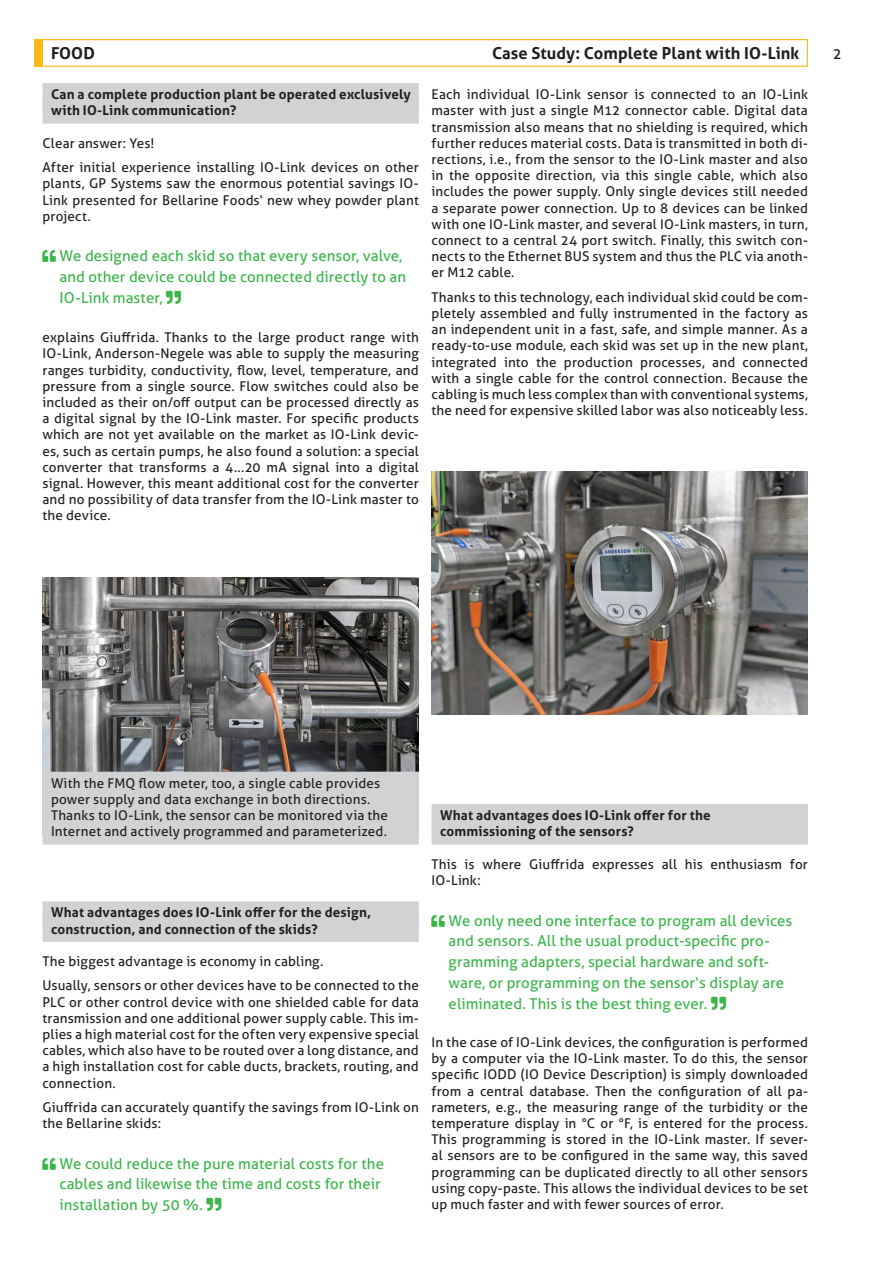
<style>
.page{position:relative;width:893px;height:1263px;background:#fff}
.page>*{position:absolute;margin:0;border:0;box-sizing:border-box;transform-origin:0 0}
.t1{font:700 16.5px "Aller";letter-spacing:.005em;color:#231f20}
.t2{font:15px/20.9px "Aller";letter-spacing:.005em;color:#3ab54a}
.t3{font:15px "Aller";color:#231f20}
.t4{font:13.5px/16.2px "Aller";letter-spacing:.01em;color:#231f20;text-align:justify}
.t5{font:700 13.5px/16.2px "Aller";letter-spacing:.015em;color:#231f20}
</style>
<div class="page">
<div style="left:34px;top:39px;width:774px;height:28px;border:1px solid #fcb814"></div>
<div style="left:34px;top:39px;width:9px;height:28px;background:#fcb814"></div>
<div style="left:43px;top:83px;width:376px;height:24px;background:#d1d2d4"></div>
<div style="left:43px;top:100px;width:376px;height:24px;background:#d1d2d4"></div>
<div style="left:43px;top:901px;width:376px;height:24px;background:#d1d2d4"></div>
<div style="left:43px;top:918px;width:376px;height:24px;background:#d1d2d4"></div>
<img style="left:43px;top:577px;width:376px;height:195px">
<div style="left:432px;top:804px;width:376px;height:24px;background:#d1d2d4"></div>
<div style="left:432px;top:821px;width:376px;height:24px;background:#d1d2d4"></div>
<img style="left:432px;top:472px;width:376px;height:243px">
<div style="left:43px;top:772px;width:376px;height:64px;background:#d1d2d4"></div>
<div style="left:43px;top:821px;width:376px;height:24px;background:#d1d2d4"></div>
<p class="t1" style="left:492px;top:43px;width:309px">Case Study: Complete Plant with IO-Link</p>
<p class="t1" style="left:51px;top:43px;width:45px">FOOD</p>
<p class="t3" style="left:833px;top:45px;width:10px">2</p>
<p class="t5" style="left:51px;top:86px;width:361px">Can a complete production plant be operated exclusively with IO-Link communication?</p>
<p class="t4" style="left:43px;top:131px;width:378px;line-height:24.3px">Clear answer: Yes!<br>After initial experience installing IO-Link devices on other</p>
<p class="t4" style="left:43px;top:175px;width:378px">plants, GP Systems saw the enormous potential savings IO-Link presented for Bellarine Foods‘ new whey powder plant project.</p>
<p class="t2" style="left:60px;top:245px;width:348px">We designed each skid so that every sensor, valve, and other device could be connected directly to an<br>IO-Link master, ★</p>
<p class="t4" style="left:43px;top:329px;width:378px">explains Giuffrida. Thanks to the large product range with IO-Link, Anderson-Negele was able to supply the measuring ranges turbidity, conductivity, flow, level, temperature, and pressure from a single source. Flow switches could also be included as their on/off output can be processed directly as a digital signal by the IO-Link master. For specific products which are not yet available on the market as IO-Link devic&shy;es, such as certain pumps, he also found a solution: a special converter that transforms a 4...20 mA signal into a digital signal. However, this meant additional cost for the converter and no possibility of data transfer from the IO-Link master to the device.</p>
<p class="t4" style="left:432px;top:86px;width:378px">Each individual IO-Link sensor is connected to an IO-Link master with just a single M12 connector cable. Digital data transmission also means that no shielding is required, which further reduces material costs. Data is transmitted in both di&shy;rections, i.e., from the sensor to the IO-Link master and also in the opposite direction, via this single cable, which also includes the power supply. Only single devices still needed a separate power connection. Up to 8 devices can be linked with one IO-Link master, and several IO-Link masters, in turn, connect to a central 24 port switch. Finally, this switch con&shy;nects to the Ethernet BUS system and thus the PLC via anoth&shy;er M12 cable.</p>
<p class="t4" style="left:432px;top:289px;width:378px">Thanks to this technology, each individual skid could be com&shy;pletely assembled and fully instrumented in the factory as an independent unit in a fast, safe, and simple manner. As a ready-to-use module, each skid was set up in the new plant, integrated into the production processes, and connected with a single cable for the control connection. Because the cabling is much less complex than with conventional systems, the need for expensive skilled labor was also noticeably less.</p>
<p class="t4" style="left:51px;top:775px;width:339px;text-align:left">With the FMQ flow meter, too, a single cable provides power supply and data exchange in both directions.<br>Thanks to IO-Link, the sensor can be monitored via the Internet and actively programmed and parameterized.</p>
<p class="t5" style="left:51px;top:904px;width:322px">What advantages does IO-Link offer for the design, construction, and connection of the skids?</p>
<p class="t4" style="left:43px;top:949px;width:378px;line-height:24.3px">The biggest advantage is economy in cabling.<br>Usually, sensors or other devices have to be connected to the</p>
<p class="t4" style="left:43px;top:994px;width:378px">PLC or other control device with one shielded cable for data transmission and one additional power supply cable. This im&shy;plies a high material cost for the often very expensive special cables, which also have to be routed over a long distance, and a high installation cost for cable ducts, brackets, routing, and connection.</p>
<p class="t4" style="left:43px;top:1099px;width:378px">Giuffrida can accurately quantify the savings from IO-Link on the Bellarine skids:</p>
<p class="t2" style="left:60px;top:1153px;width:326px">We could reduce the pure material costs for the cables and likewise the time and costs for their installation by 50 %. ★</p>
<p class="t5" style="left:440px;top:807px;width:272px">What advantages does IO-Link offer for the commissioning of the sensors?</p>
<p class="t4" style="left:432px;top:856px;width:378px">This is where Giuffrida expresses all his enthusiasm for<br>IO-Link:</p>
<p class="t2" style="left:449px;top:910px;width:345px">We only need one interface to program all devices and sensors. All the usual product-specific pro&shy;gramming adapters, special hardware and soft&shy;ware, or programming on the sensor‘s display are eliminated. This is the best thing ever. ★</p>
<p class="t4" style="left:432px;top:1034px;width:378px">In the case of IO-Link devices, the configuration is performed by a computer via the IO-Link master. To do this, the sensor specific IODD (IO Device Description) is simply downloaded from a central database. Then the configuration of all pa&shy;rameters, e.g., the measuring range of the turbidity or the temperature display in °C or °F, is entered for the process.<br>This programming is stored in the IO-Link master. If sever&shy;al sensors are to be configured in the same way, this saved programming can be duplicated directly to all other sensors using copy-paste. This allows the individual devices to be set up much faster and with fewer sources of error.</p>
</div>
